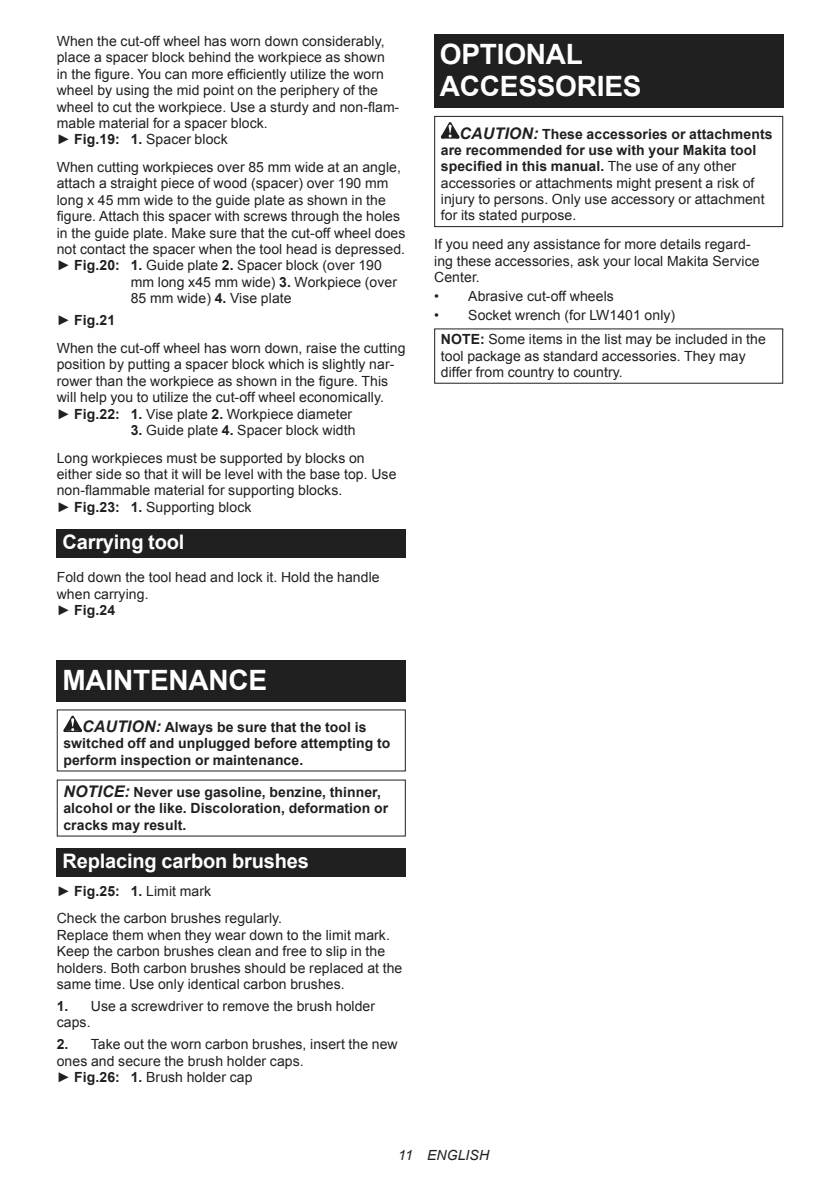
<style>
.page{position:relative;width:840px;height:1191px;background:#fff}
.page>*{position:absolute;margin:0;border:0;box-sizing:border-box;transform-origin:0 0}
.t1{font:700 28px/32.8px "Arial";letter-spacing:-.01em;color:#fff}
.t2{font:700 20px "Arial";letter-spacing:-.01em;color:#fff}
.t3{font:14px/16.4px "Arial";letter-spacing:.005em;color:#202020}
.t4{font:700 14px/16.4px "Arial";letter-spacing:.005em;color:#202020}
.t5{font:italic 14px "Arial";letter-spacing:.005em;color:#202020}
.s1{font-weight:700}
.s2{font-style:italic;font-size:16px}
.s3{font-weight:700;font-style:italic;font-size:16px}
</style>
<div class="page">
<div style="left:57px;top:529px;width:348px;height:28px;background:#202020"></div>
<div style="left:57px;top:660px;width:348px;height:41px;background:#202020"></div>
<svg style="left:63px;top:715px;width:19px;height:17px"></svg>
<div style="left:57px;top:848px;width:348px;height:28px;background:#202020"></div>
<div style="left:434px;top:34px;width:348px;height:74px;background:#202020"></div>
<svg style="left:440px;top:122px;width:19px;height:16px"></svg>
<div style="left:434px;top:116px;width:348px;height:111px;border:1px solid #202020"></div>
<p class="t3" style="left:57px;top:33px;width:344px">When the cut-off wheel has worn down considerably, place a spacer block behind the workpiece as shown in the figure. You can more efficiently utilize the worn wheel by using the mid point on the periphery of the wheel to cut the workpiece. Use a sturdy and non-flam&shy;mable material for a spacer block.<br>► <span class="s1">Fig.19: 1.</span> Spacer block</p>
<p class="t3" style="left:57px;top:160px;width:345px">When cutting workpieces over 85 mm wide at an angle,</p>
<p class="t3" style="left:57px;top:177px;width:333px">attach a straight piece of wood (spacer) over 190 mm</p>
<p class="t3" style="left:57px;top:193px;width:330px">long x 45 mm wide to the guide plate as shown in the</p>
<p class="t3" style="left:57px;top:208px;width:344px">figure. Attach this spacer with screws through the holes</p>
<p class="t3" style="left:57px;top:226px;width:350px">in the guide plate. Make sure that the cut-off wheel does</p>
<p class="t3" style="left:57px;top:242px;width:350px">not contact the spacer when the tool head is depressed.</p>
<p class="t3" style="left:57px;top:257px;width:326px">► <span class="s1">Fig.20: 1.</span> Guide plate <span class="s1">2.</span> Spacer block (over 190</p>
<p class="t3" style="left:131px;top:275px;width:268px">mm long x45 mm wide) <span class="s1">3.</span> Workpiece (over</p>
<p class="t3" style="left:131px;top:291px;width:162px">85 mm wide) <span class="s1">4.</span> Vise plate</p>
<p class="t3" style="left:57px;top:306px;width:350px;line-height:27.8px">► <span class="s1">Fig.21<br></span>When the cut-off wheel has worn down, raise the cutting</p>
<p class="t3" style="left:57px;top:356px;width:339px">position by putting a spacer block which is slightly nar&shy;rower than the workpiece as shown in the figure. This will help you to utilize the cut-off wheel economically. ► <span class="s1">Fig.22: 1.</span> Vise plate <span class="s1">2.</span> Workpiece diameter</p>
<p class="t3" style="left:57px;top:417px;width:309px;line-height:27.8px;text-indent:74px"><span class="s1">3.</span> Guide plate <span class="s1">4.</span> Spacer block width<br>Long workpieces must be supported by blocks on</p>
<p class="t3" style="left:57px;top:466px;width:341px">either side so that it will be level with the base top. Use non-flammable material for supporting blocks.<br>► <span class="s1">Fig.23: 1.</span> Supporting block</p>
<h2 class="t2" style="left:62px;top:534px;width:123px">Carrying tool</h2>
<p class="t3" style="left:57px;top:569px;width:324px">Fold down the tool head and lock it. Hold the handle when carrying.<br>► <span class="s1">Fig.24</span></p>
<h1 class="t1" style="left:62px;top:666px;width:206px">MAINTENANCE</h1>
<p class="t4" style="left:63px;top:720px;width:328px;text-indent:19px"><span class="s2">CAUTION:</span> Always be sure that the tool is switched off and unplugged before attempting to perform inspection or maintenance.</p>
<p class="t4" style="left:63px;top:785px;width:326px"><span class="s2">NOTICE:</span> Never use gasoline, benzine, thinner, alcohol or the like. Discoloration, deformation or cracks may result.</p>
<h2 class="t2" style="left:62px;top:853px;width:248px">Replacing carbon brushes</h2>
<p class="t3" style="left:57px;top:877px;width:227px;line-height:27.8px">► <span class="s1">Fig.25: 1.</span> Limit mark<br>Check the carbon brushes regularly.</p>
<p class="t3" style="left:57px;top:927px;width:347px">Replace them when they wear down to the limit mark.<br>Keep the carbon brushes clean and free to slip in the holders. Both carbon brushes should be replaced at the same time. Use only identical carbon brushes.</p>
<p class="t3" style="left:57px;top:998px;width:320px"><span class="s1">1.</span> Use a screwdriver to remove the brush holder caps.</p>
<p class="t3" style="left:57px;top:1036px;width:342px"><span class="s1">2.</span> Take out the worn carbon brushes, insert the new ones and secure the brush holder caps.<br>► <span class="s1">Fig.26: 1.</span> Brush holder cap</p>
<h1 class="t1" style="left:439px;top:40px;width:203px">OPTIONAL<br>ACCESSORIES</h1>
<p class="t3" style="left:440px;top:127px;width:333px;text-indent:19px"><span class="s3">CAUTION:</span> <span class="s1">These accessories or attachments are recommended for use with your Makita tool specified in this manual.</span> The use of any other accessories or attachments might present a risk of injury to persons. Only use accessory or attachment for its stated purpose.</p>
<p class="t3" style="left:434px;top:237px;width:327px">If you need any assistance for more details regard&shy;ing these accessories, ask your local Makita Service<br>Center.</p>
<p class="t3" style="left:434px;top:288px;width:181px">• Abrasive cut-off wheels</p>
<p class="t3" style="left:440px;top:305px;width:326px;line-height:24px;text-indent:-7px">• Socket wrench (for LW1401 only)<br><span class="s1">NOTE:</span> Some items in the list may be included in the</p>
<p class="t3" style="left:440px;top:349px;width:306px">tool package as standard accessories. They may differ from country to country.</p>
<p class="t5" style="left:398px;top:1150px;width:92px">11 ENGLISH</p>
</div>
